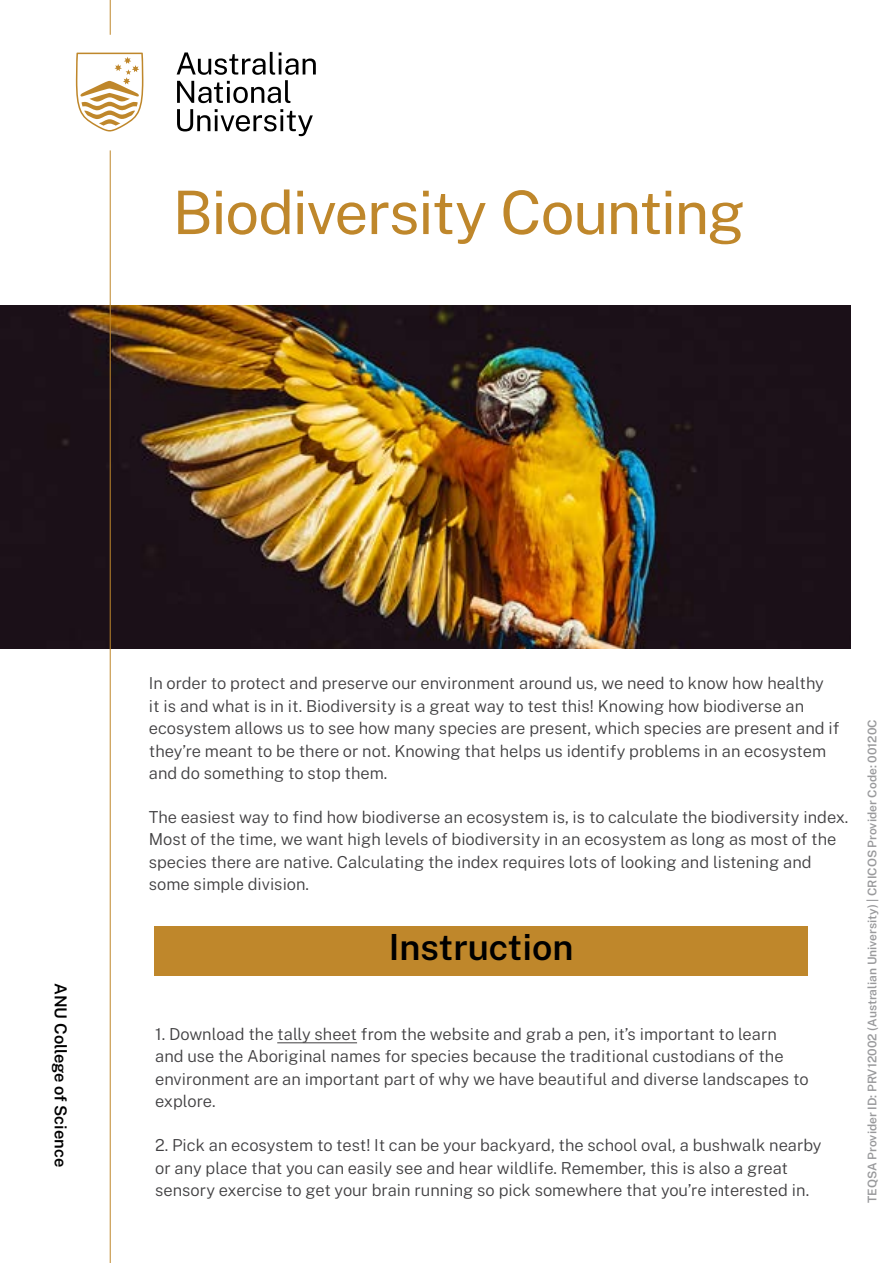
<style>
.page{position:relative;width:893px;height:1263px;background:#fff}
.page>*{position:absolute;margin:0;border:0;box-sizing:border-box;transform-origin:0 0}
.t1{font:60px "Public Sans";letter-spacing:-.025em;color:#bf872b}
.t2{font:600 36px "Public Sans";color:#000}
.t3{font:300 16.5px/22.5px "Public Sans";color:#414042}
.t4{font:600 16.5px "Public Sans";color:#000}
.t5{font:600 12px "Public Sans";color:#6d6e71}
</style>
<div class="page">
<img style="left:0;top:306px;width:850px;height:343px">
<div style="left:155px;top:926px;width:653px;height:49px;background:#bf872b"></div>
<hr style="left:277px;top:1042px;width:80px;height:1px;background:#414042">
<hr style="left:110px;top:0;width:1px;height:35px;background:#bf872b">
<hr style="left:110px;top:150px;width:1px;height:1113px;background:#bf872b">
<svg style="left:177px;top:52px;width:139px;height:51px"></svg>
<svg style="left:177px;top:109px;width:136px;height:27px"></svg>
<svg style="left:76px;top:53px;width:67px;height:79px"></svg>
<h1 class="t1" style="left:172px;top:169px;width:574px">Biodiversity Counting</h1>
<p class="t4" style="left:73px;top:983px;width:186px;rotate:90deg">ANU College of Science</p>
<p class="t3" style="left:149px;top:671px;width:692px">In order to protect and preserve our environment around us, we need to know how healthy<br>it is and what is in it. Biodiversity is a great way to test this! Knowing how biodiverse an ecosystem allows us to see how many species are present, which species are present and if they’re meant to be there or not. Knowing that helps us identify problems in an ecosystem and do something to stop them.</p>
<p class="t3" style="left:149px;top:805px;width:701px">The easiest way to find how biodiverse an ecosystem is, is to calculate the biodiversity index.<br>Most of the time, we want high levels of biodiversity in an ecosystem as long as most of the species there are native. Calculating the index requires lots of looking and listening and some simple division.</p>
<h2 class="t2" style="left:389px;top:921px;width:186px">Instruction</h2>
<p class="t3" style="left:155px;top:1021px;width:655px">1. Download the tally sheet from the website and grab a pen, it’s important to learn and use the Aboriginal names for species because the traditional custodians of the environment are an important part of why we have beautiful and diverse landscapes to explore.</p>
<p class="t3" style="left:155px;top:1133px;width:668px">2. Pick an ecosystem to test! It can be your backyard, the school oval, a bushwalk nearby or any place that you can easily see and hear wildlife. Remember, this is also a great sensory exercise to get your brain running so pick somewhere that you’re interested in.</p>
<p class="t5" style="left:863px;top:1203px;width:485px;rotate:-90deg">TEQSA Provider ID: PRV12002 (Australian University) | CRICOS Provider Code: 00120C</p>
</div>
